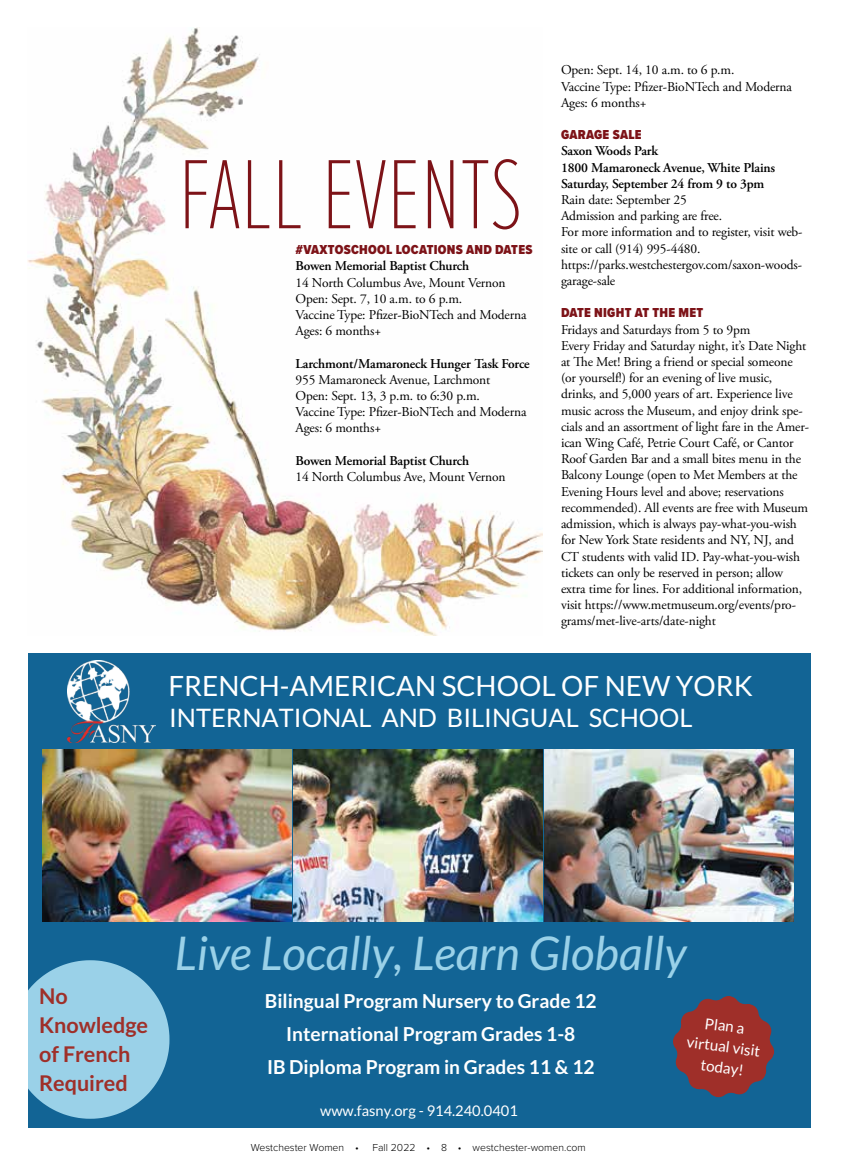
<style>
.page{position:relative;width:864px;height:1175px;background:#fff}
.page>*{position:absolute;margin:0;border:0;box-sizing:border-box;transform-origin:0 0}
.t1{font:100 102px "Proxima Nova Ex Cn";color:#7d1318}
.t2{font:italic 46.5px "Lato";color:#9ad1e8}
.t3{font:27.9px "Lato";color:#fff}
.t4{font:25.5px "Lato";color:#fff}
.t5{font:700 21.6px/29px "Lato";color:#9f2f29}
.t6{font:700 19.2px/33.3px "Lato";color:#fff;text-align:center}
.t7{font:15.15px/20.9px "Lato";color:#fff;text-align:center}
.t8{font:14.7px "Lato";color:#fff}
.t9{font:13.5px/16.2px "Adobe Garamond Pro";letter-spacing:-.01em;color:#000}
.t10{font:600 13.5px/16.2px "Adobe Garamond Pro";letter-spacing:-.01em;color:#000}
.t11{font:900 13.5px "Proxima Nova Cond";letter-spacing:.02em;color:#7d1318}
.t12{font:300 10.5px "Proxima Nova";color:#000}
</style>
<div class="page">
<img style="left:27px;top:27px;width:516px;height:608px">
<div style="left:28px;top:653px;width:784px;height:474px;background:#126495"></div>
<img style="left:42px;top:750px;width:249px;height:171px">
<img style="left:294px;top:750px;width:249px;height:171px">
<img style="left:545px;top:750px;width:249px;height:171px">
<img style="left:67px;top:660px;width:88px;height:83px">
<svg style="left:28px;top:960px;width:141px;height:158px"></svg>
<svg style="left:673px;top:996px;width:102px;height:102px"></svg>
<h1 class="t1" style="left:178px;top:120px;width:346px">FALL EVENTS</h1>
<p class="t11" style="left:296px;top:240px;width:238px">#VAXTOSCHOOL LOCATIONS AND DATES</p>
<p class="t10" style="left:296px;top:258px;width:175px">Bowen Memorial Baptist Church</p>
<p class="t9" style="left:296px;top:275px;width:233px">14 North Columbus Ave, Mount Vernon<br>Open: Sept. 7, 10 a.m. to 6 p.m.<br>Vaccine Type: Pfizer-BioNTech and Moderna<br>Ages: 6 months+</p>
<p class="t10" style="left:296px;top:355px;width:236px">Larchmont/Mamaroneck Hunger Task Force</p>
<p class="t9" style="left:296px;top:372px;width:233px">955 Mamaroneck Avenue, Larchmont<br>Open: Sept. 13, 3 p.m. to 6:30 p.m.<br>Vaccine Type: Pfizer-BioNTech and Moderna<br>Ages: 6 months+</p>
<p class="t10" style="left:296px;top:452px;width:175px">Bowen Memorial Baptist Church</p>
<p class="t9" style="left:296px;top:469px;width:212px">14 North Columbus Ave, Mount Vernon</p>
<p class="t9" style="left:561px;top:62px;width:233px">Open: Sept. 14, 10 a.m. to 6 p.m.<br>Vaccine Type: Pfizer-BioNTech and Moderna<br>Ages: 6 months+</p>
<p class="t11" style="left:561px;top:125px;width:82px">GARAGE SALE</p>
<p class="t10" style="left:561px;top:143px;width:216px">Saxon Woods Park<br>1800 Mamaroneck Avenue, White Plains<br>Saturday, September 24 from 9 to 3pm</p>
<p class="t9" style="left:561px;top:192px;width:243px">Rain date: September 25<br>Admission and parking are free.<br>For more information and to register, visit web&shy;site or call (914) 995-4480. https://parks.westchestergov.com/saxon-woods&shy;garage-sale</p>
<p class="t11" style="left:561px;top:303px;width:144px">DATE NIGHT AT THE MET</p>
<p class="t9" style="left:561px;top:322px;width:250px">Fridays and Saturdays from 5 to 9pm<br>Every Friday and Saturday night, it’s Date Night at The Met! Bring a friend or special someone (or yourself!) for an evening of live music, drinks, and 5,000 years of art. Experience live music across the Museum, and enjoy drink spe&shy;cials and an assortment of light fare in the Amer&shy;ican Wing Café, Petrie Court Café, or Cantor Roof Garden Bar and a small bites menu in the Balcony Lounge (open to Met Members at the Evening Hours level and above; reservations recommended). All events are free with Museum admission, which is always pay-what-you-wish for New York State residents and NY, NJ, and CT students with valid ID. Pay-what-you-wish tickets can only be reserved in person; allow extra time for lines. For additional information, visit https://www.metmuseum.org/events/pro&shy;grams/met-live-arts/date-night</p>
<h3 class="t3" style="left:168px;top:670px;width:586px">FRENCH-AMERICAN SCHOOL OF NEW YORK</h3>
<h3 class="t4" style="left:169px;top:704px;width:525px">INTERNATIONAL AND BILINGUAL SCHOOL</h3>
<h3 class="t5" style="left:39px;top:981px;width:111px">No<br>Knowledge of French<br>Required</h3>
<h2 class="t2" style="left:175px;top:927px;width:513px">Live Locally, Learn Globally</h2>
<h3 class="t6" style="left:265px;top:983px;width:333px">Bilingual Program Nursery to Grade 12<br>International Program Grades 1-8<br>IB Diploma Program in Grades 11 &amp; 12</h3>
<p class="t8" style="left:320px;top:1102px;width:199px">www.fasny.org - 914.240.0401</p>
<p class="t12" style="left:251px;top:1140px;width:110px">Westchester Women •</p>
<p class="t12" style="left:372px;top:1140px;width:215px">Fall 2022 • 8 • westchester-women.com</p>
<p class="t7" style="left:691px;top:1010px;width:76px;rotate:7deg">Plan a virtual visit today!</p>
</div>
